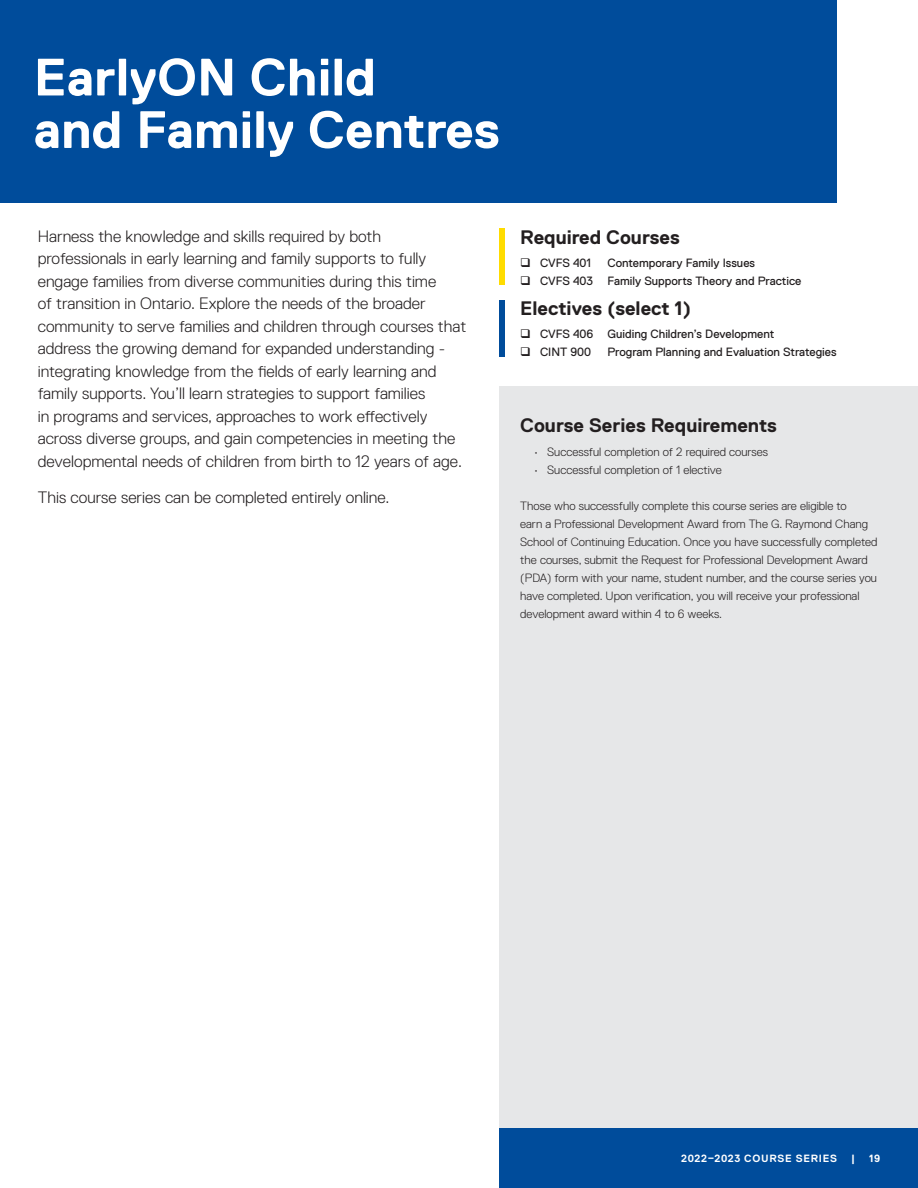
<style>
.page{position:relative;width:918px;height:1188px;background:#fff}
.page>*{position:absolute;margin:0;border:0;box-sizing:border-box;transform-origin:0 0}
.t1{font:700 52.5px/52.5px "Replica Std";color:#fff}
.t2{font:700 19.5px "Replica Std";color:#231f20}
.t3{font:300 16.5px/22.5px "Replica Std";color:#231f20}
.body_copy_list{font:300 12px/18px "Replica Std";color:#231f20}
.t4{font:12px "Replica Std";color:#231f20}
.t5{font:700 10.5px "Replica Std";letter-spacing:.07em;color:#fff}
</style>
<div class="page">
<div style="left:500px;top:1128px;width:418px;height:60px;background:#004c9b"></div>
<div style="left:0;top:0;width:837px;height:202px;background:#004c9b"></div>
<div style="left:500px;top:386px;width:418px;height:742px;background:#e6e7e8"></div>
<div style="left:500px;top:229px;width:5px;height:56px;background:#ffdc00"></div>
<div style="left:500px;top:300px;width:5px;height:56px;background:#004c9b"></div>
<p class="t1" style="left:34px;top:51px;width:468px">EarlyON Child<br>and Family Centres</p>
<p class="t3" style="left:38px;top:225px;width:430px">Harness the knowledge and skills required by both professionals in early learning and family supports to fully engage families from diverse communities during this time<br>of transition in Ontario. Explore the needs of the broader community to serve families and children through courses that address the growing demand for expanded understanding - integrating knowledge from the fields of early learning and family supports. You’ll learn strategies to support families<br>in programs and services, approaches to work effectively across diverse groups, and gain competencies in meeting the developmental needs of children from birth to 12 years of age.</p>
<p class="t3" style="left:38px;top:486px;width:353px">This course series can be completed entirely online.</p>
<p class="t2" style="left:520px;top:226px;width:161px">Required Courses</p>
<p class="t4" style="left:540px;top:256px;width:53px">CVFS 401</p>
<p class="t4" style="left:608px;top:256px;width:149px">Contemporary Family Issues</p>
<p class="t4" style="left:540px;top:274px;width:263px">CVFS 403 Family Supports Theory and Practice</p>
<p class="t2" style="left:520px;top:298px;width:173px">Electives (select 1)</p>
<p class="t4" style="left:540px;top:328px;width:236px">CVFS 406 Guiding Children’s Development</p>
<p class="t4" style="left:540px;top:346px;width:53px">CINT 900</p>
<p class="t4" style="left:608px;top:346px;width:231px">Program Planning and Evaluation Strategies</p>
<p class="t2" style="left:520px;top:414px;width:258px">Course Series Requirements</p>
<p class="body_copy_list" style="left:534px;top:443px;width:236px">• Successful completion of 2 required courses</p>
<p class="body_copy_list" style="left:534px;top:461px;width:190px">• Successful completion of 1 elective</p>
<p class="body_copy_list" style="left:520px;top:497px;width:359px">Those who successfully complete this course series are eligible to<br>earn a Professional Development Award from The G. Raymond Chang School of Continuing Education. Once you have successfully completed the courses, submit the Request for Professional Development Award (PDA) form with your name, student number, and the course series you have completed. Upon verification, you will receive your professional development award within 4 to 6 weeks.</p>
<p class="t5" style="left:681px;top:1152px;width:157px">2022–2023 COURSE SERIES</p>
<p class="t5" style="left:851px;top:1152px;width:5px">|</p>
<p class="t5" style="left:869px;top:1152px;width:13px">19</p>
</div>
